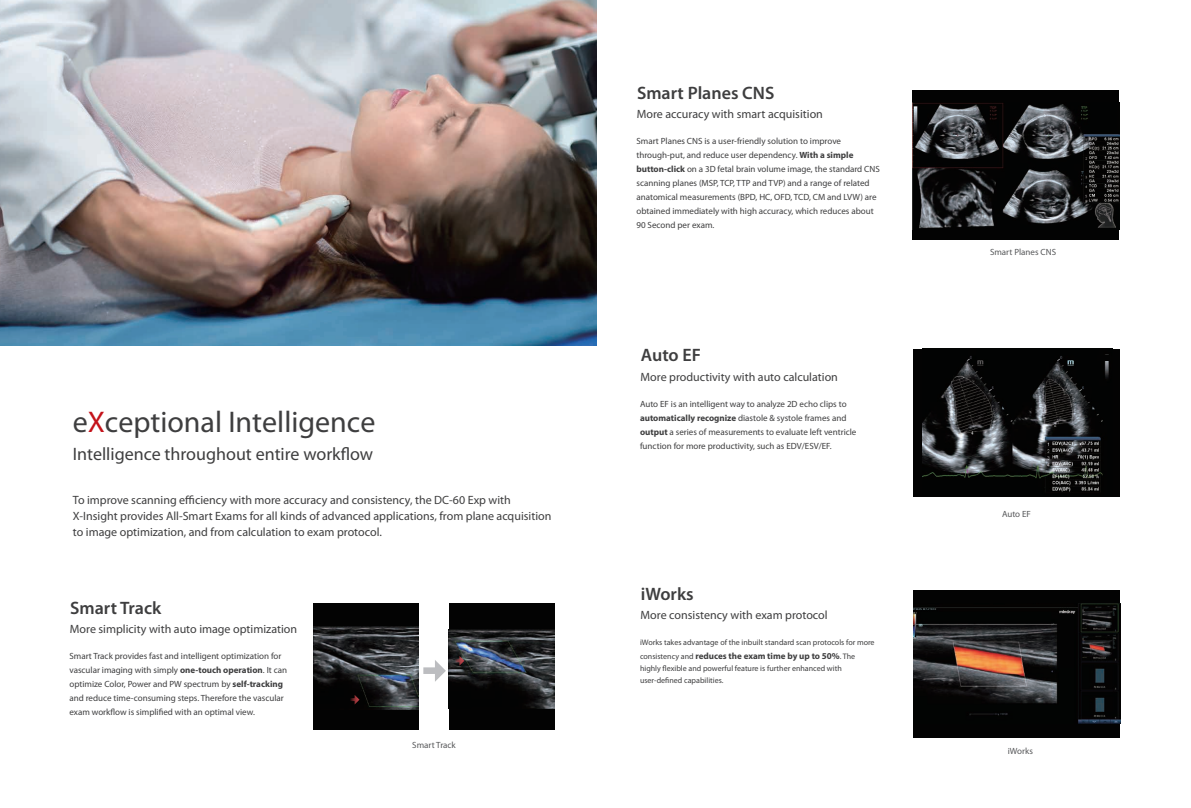
<style>
.page{position:relative;width:1191px;height:808px;background:#fff}
.page>*{position:absolute;margin:0;border:0;box-sizing:border-box;transform-origin:0 0}
.t1{font:30px "Myriad Pro";color:#3e3e3f}
.t2{font:18px "Myriad Pro";color:#3e3e3f}
.t3{font:600 18px "Myriad Pro";color:#3e3e3f}
.t4{font:12px/16px "Myriad Pro";color:#3e3e3f}
.t5{font:9px/14px "Myriad Pro";color:#3e3e3f}
.t6{font:700 9px "Myriad Pro";color:#3e3e3f}
.t7{font:9px "Myriad Pro";color:#57585a}
.t8{font:8px/12px "Myriad Pro";color:#3e3e3f}
.s1{color:#c4121a}
.s2{font-weight:700}
.s3{font-weight:400;font-size:8px}
</style>
<div class="page">
<div style="left:913px;top:349px;width:207px;height:147px;background:#030303"></div>
<img style="left:923px;top:354px;width:186px;height:138px">
<div style="left:913px;top:590px;width:207px;height:147px;background:#030303"></div>
<div style="left:912px;top:90px;width:207px;height:149px;background:#030303"></div>
<div style="left:1096px;top:356px;width:14px;height:5px;background:#030303"></div>
<img style="left:0;top:0;width:596px;height:345px">
<div style="left:313px;top:603px;width:106px;height:126px;background:#030303"></div>
<div style="left:449px;top:603px;width:105px;height:126px;background:#030303"></div>
<svg style="left:423px;top:660px;width:23px;height:22px"></svg>
<img style="left:314px;top:627px;width:104px;height:82px">
<img style="left:449px;top:629px;width:105px;height:79px">
<svg style="left:349px;top:695px;width:10px;height:9px"></svg>
<svg style="left:454px;top:656px;width:10px;height:10px"></svg>
<img style="left:912px;top:102px;width:207px;height:128px">
<img style="left:913px;top:603px;width:207px;height:120px">
<div style="left:1058px;top:615px;width:16px;height:53px;background:#030303"></div>
<h1 class="t1" style="left:73px;top:405px;width:304px">e<span class="s1">X</span>ceptional Intelligence</h1>
<h2 class="t2" style="left:73px;top:444px;width:302px">Intelligence throughout entire workflow</h2>
<p class="t4" style="left:73px;top:492px;width:480px">To improve scanning efficiency with more accuracy and consistency, the DC-60 Exp with<br>X-Insight provides All-Smart Exams for all kinds of advanced applications, from plane acquisition to image optimization, and from calculation to exam protocol.</p>
<h2 class="t3" style="left:70px;top:596px;width:93px">Smart Track</h2>
<h3 class="t4" style="left:70px;top:621px;width:229px">More simplicity with auto image optimization</h3>
<p class="t5" style="left:69px;top:649px;width:219px">Smart Track provides fast and intelligent optimization for vascular imaging with simply <span class="s2">one-touch operation</span>. It can optimize Color, Power and PW spectrum by <span class="s2">self-tracking </span>and reduce time-consuming steps. Therefore the vascular exam workflow is simplified with an optimal view.</p>
<p class="t7" style="left:412px;top:740px;width:45px">Smart Track</p>
<h2 class="t3" style="left:637px;top:81px;width:139px">Smart Planes CNS</h2>
<h3 class="t4" style="left:636px;top:106px;width:188px">More accuracy with smart acquisition</h3>
<p class="t5" style="left:636px;top:134px;width:245px">Smart Planes CNS is a user-friendly solution to improve through-put, and reduce user dependency. <span class="s2">With a simple button-click</span> on a 3D fetal brain volume image, the standard CNS scanning planes (MSP, TCP, TTP and TVP) and a range of related anatomical measurements (BPD, HC, OFD, TCD, CM and LVW) are obtained immediately with high accuracy, which reduces about 90 Second per exam.</p>
<h2 class="t3" style="left:641px;top:344px;width:61px">Auto EF</h2>
<h3 class="t4" style="left:640px;top:369px;width:199px">More productivity with auto calculation</h3>
<p class="t5" style="left:640px;top:397px;width:218px">Auto EF is an intelligent way to analyze 2D echo clips to <span class="s2">automatically recognize</span> diastole &amp; systole frames and <span class="s2">output</span> a series of measurements to evaluate left ventricle function for more productivity, such as EDV/ESV/EF.</p>
<h2 class="t3" style="left:641px;top:583px;width:54px">iWorks</h2>
<h3 class="t4" style="left:640px;top:608px;width:189px">More consistency with exam protocol</h3>
<p class="t8" style="left:640px;top:637px;width:236px">iWorks takes advantage of the inbuilt standard scan protocols for more</p>
<p class="t6" style="left:640px;top:651px;width:217px"><span class="s3">consistency and</span> reduces the exam time by up to 50%<span class="s3">. The</span></p>
<p class="t8" style="left:640px;top:663px;width:203px">highly flexible and powerful feature is further enhanced with user-defined capabilities.</p>
<p class="t7" style="left:990px;top:247px;width:68px">Smart Planes CNS</p>
<p class="t7" style="left:1002px;top:509px;width:30px">Auto EF</p>
<p class="t7" style="left:1007px;top:746px;width:27px">iWorks</p>
</div>
